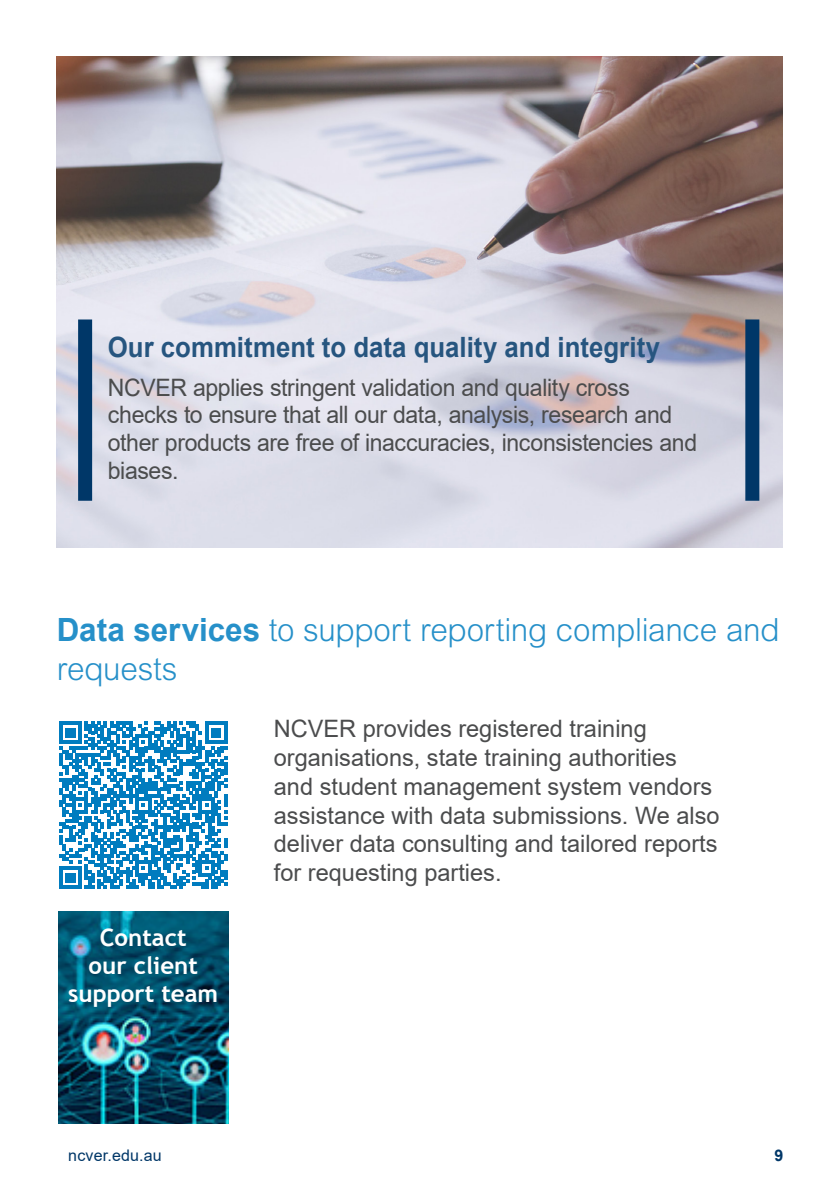
<style>
.page{position:relative;width:840px;height:1191px;background:#fff}
.page>*{position:absolute;margin:0;border:0;box-sizing:border-box;transform-origin:0 0}
.Subheading{font:300 32px/38.4px "Arial MT Std";letter-spacing:-.01em;color:#2690c9}
.Highlight_Corp_blue{font:700 28px "Arial";color:#26557f;scale:.92 1}
.Intro_Body{font:24px/28.8px "Arial";color:#4b4c4d}
.Highlight_Corp_blue-2{font:24px/27.6px "Arial";letter-spacing:-.015em;color:#4b4c4d;scale:.96 1}
.t1{font:700 24px "Trebuchet MS";color:#fff}
.t2{font:16px "Arial";letter-spacing:.01em;color:#003768}
.t3{font:700 16px "Arial";color:#003768}
.s1{font-family:"Arial";font-weight:700}
</style>
<div class="page">
<img style="left:57px;top:56px;width:724px;height:491px">
<div style="left:78px;top:319px;width:14px;height:182px;background:#003768"></div>
<div style="left:745px;top:319px;width:14px;height:182px;background:#003768"></div>
<svg style="left:59px;top:721px;width:168px;height:168px"></svg>
<img style="left:58px;top:911px;width:170px;height:212px">
<p class="Highlight_Corp_blue" style="left:108px;top:327px;width:601px">Our commitment to data quality and integrity</p>
<p class="Highlight_Corp_blue-2" style="left:108px;top:373px;width:615px">NCVER applies stringent validation and quality cross checks to ensure that all our data, analysis, research and other products are free of inaccuracies, inconsistencies and biases.</p>
<h2 class="Subheading" style="left:57px;top:611px;width:724px"><span class="s1">Data services</span> to support reporting compliance and requests</h2>
<h4 class="Intro_Body" style="left:274px;top:714px;width:447px">NCVER provides registered training organisations, state training authorities and student management system vendors assistance with data submissions. We also deliver data consulting and tailored reports for requesting parties.</h4>
<p class="t1" style="left:100px;top:922px;width:88px">Contact</p>
<p class="t1" style="left:88px;top:950px;width:111px">our client</p>
<p class="t1" style="left:68px;top:978px;width:151px">support team</p>
<p class="t2" style="left:68px;top:1144px;width:95px">ncver.edu.au</p>
<p class="t3" style="left:774px;top:1144px;width:10px">9</p>
</div>
